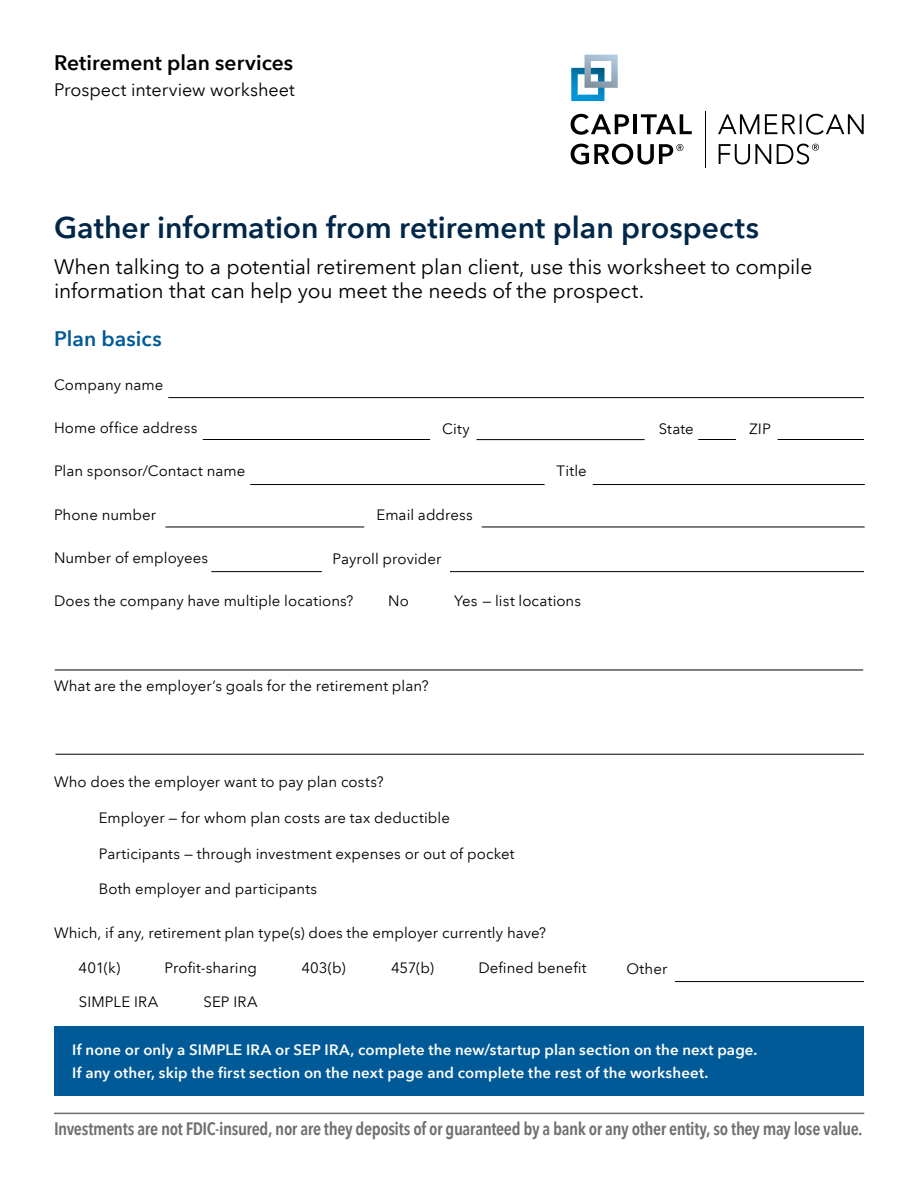
<style>
.page{position:relative;width:918px;height:1188px;background:#fff}
.page>*{position:absolute;margin:0;border:0;box-sizing:border-box;transform-origin:0 0}
.t1{font:600 30px "Avenir Next LT Com";color:#002749}
.t2{font:21px/24px "Avenir Next LT Com";letter-spacing:-.005em;color:#000}
.t3{font:600 21px "Avenir Next LT Com";color:#000}
.t4{font:600 21px "Avenir Next LT Com";color:#005a98}
.t5{font:600 condensed 18px "Avenir Next LT Com";letter-spacing:-.025em;color:#706f6f}
.t6{font:18px "Avenir Next LT Com";color:#000}
.t7{font:15px "Avenir Next LT Com";letter-spacing:.005em;color:#000}
.t8{font:600 15px/22.5px "Avenir Next LT Com";letter-spacing:.01em;color:#fff}
</style>
<div class="page">
<div style="left:54px;top:1026px;width:810px;height:70px;background:#005a98"></div>
<hr style="left:54px;top:1113px;width:810px;height:1px;background:#706f6f">
<hr style="left:705px;top:111px;width:1px;height:56px;background:#000">
<svg style="left:571px;top:114px;width:58px;height:21px"></svg>
<hr style="left:633px;top:114px;width:4px;height:20px;background:#000">
<svg style="left:641px;top:114px;width:51px;height:20px"></svg>
<svg style="left:571px;top:144px;width:112px;height:21px"></svg>
<svg style="left:718px;top:114px;width:146px;height:21px"></svg>
<svg style="left:571px;top:55px;width:47px;height:46px"></svg>
<svg style="left:719px;top:144px;width:100px;height:20px"></svg>
<hr style="left:168px;top:397px;width:696px;height:1px;background:#000">
<hr style="left:250px;top:484px;width:295px;height:1px;background:#000">
<hr style="left:165px;top:527px;width:199px;height:1px;background:#000">
<hr style="left:211px;top:571px;width:111px;height:1px;background:#000">
<hr style="left:593px;top:484px;width:272px;height:1px;background:#000">
<hr style="left:675px;top:981px;width:189px;height:1px;background:#000">
<hr style="left:482px;top:527px;width:383px;height:1px;background:#000">
<hr style="left:203px;top:439px;width:227px;height:1px;background:#000">
<hr style="left:476px;top:439px;width:169px;height:1px;background:#000">
<hr style="left:698px;top:439px;width:38px;height:1px;background:#000">
<hr style="left:778px;top:439px;width:86px;height:1px;background:#000">
<hr style="left:55px;top:670px;width:808px;height:1px;background:#000">
<hr style="left:56px;top:754px;width:808px;height:1px;background:#000">
<hr style="left:450px;top:571px;width:414px;height:1px;background:#000">
<h2 class="t3" style="left:54px;top:50px;width:241px">Retirement plan services</h2>
<p class="t6" style="left:54px;top:79px;width:242px">Prospect interview worksheet</p>
<h1 class="t1" style="left:54px;top:209px;width:707px">Gather information from retirement plan prospects</h1>
<h2 class="t2" style="left:54px;top:255px;width:760px">When talking to a potential retirement plan client, use this worksheet to compile information that can help you meet the needs of the prospect.</h2>
<h2 class="t4" style="left:54px;top:326px;width:109px">Plan basics</h2>
<p class="t7" style="left:54px;top:376px;width:111px">Company name</p>
<p class="t7" style="left:54px;top:419px;width:145px">Home office address</p>
<p class="t7" style="left:442px;top:420px;width:29px">City</p>
<p class="t7" style="left:659px;top:420px;width:37px">State</p>
<p class="t7" style="left:54px;top:462px;width:193px">Plan sponsor/Contact name</p>
<p class="t7" style="left:54px;top:505px;width:104px">Phone number</p>
<p class="t7" style="left:54px;top:549px;width:156px">Number of employees</p>
<p class="t7" style="left:54px;top:592px;width:301px">Does the company have multiple locations?</p>
<p class="t7" style="left:557px;top:462px;width:32px">Title</p>
<p class="t7" style="left:377px;top:505px;width:98px">Email address</p>
<p class="t7" style="left:333px;top:550px;width:110px">Payroll provider</p>
<p class="t7" style="left:388px;top:592px;width:22px">No</p>
<p class="t7" style="left:454px;top:592px;width:129px">Yes — list locations</p>
<p class="t7" style="left:54px;top:677px;width:376px">What are the employer’s goals for the retirement plan?</p>
<p class="t7" style="left:54px;top:773px;width:331px">Who does the employer want to pay plan costs?</p>
<p class="t7" style="left:99px;top:809px;width:353px">Employer — for whom plan costs are tax deductible</p>
<p class="t7" style="left:99px;top:845px;width:417px">Participants — through investment expenses or out of pocket</p>
<p class="t7" style="left:99px;top:880px;width:220px">Both employer and participants</p>
<p class="t7" style="left:54px;top:923px;width:494px">Which, if any, retirement plan type(s) does the employer currently have?</p>
<p class="t7" style="left:165px;top:959px;width:94px">Profit-sharing</p>
<p class="t7" style="left:301px;top:959px;width:46px">403(b)</p>
<p class="t7" style="left:391px;top:959px;width:44px">457(b)</p>
<p class="t7" style="left:204px;top:993px;width:56px">SEP IRA</p>
<p class="t7" style="left:79px;top:959px;width:43px">401(k)</p>
<p class="t7" style="left:79px;top:993px;width:81px">SIMPLE IRA</p>
<p class="t7" style="left:478px;top:959px;width:110px">Defined benefit</p>
<p class="t7" style="left:626px;top:959px;width:43px">Other</p>
<p class="t8" style="left:72px;top:1039px;width:687px">If none or only a SIMPLE IRA or SEP IRA, complete the new/startup plan section on the next page.<br>If any other, skip the first section on the next page and complete the rest of the worksheet.</p>
<p class="t5" style="left:54px;top:1118px;width:810px">Investments are not FDIC-insured, nor are they deposits of or guaranteed by a bank or any other entity, so they may lose value.</p>
</div>
